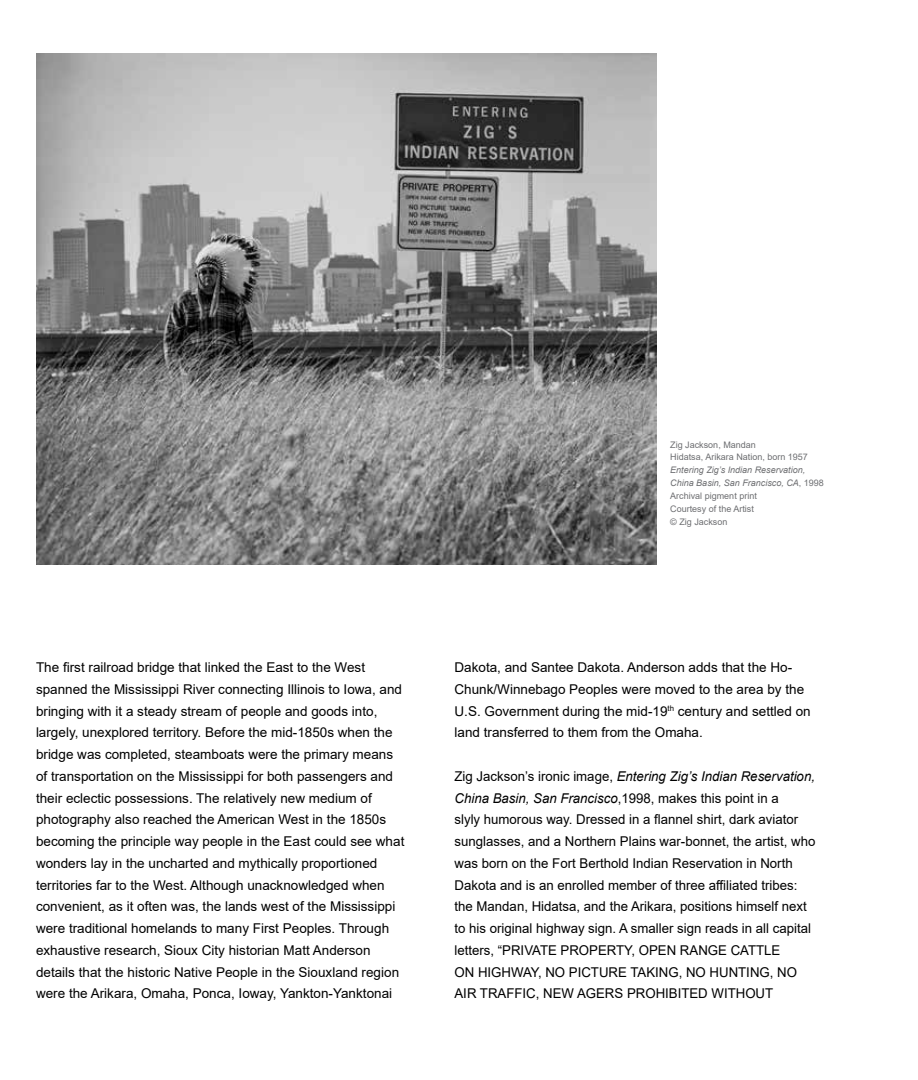
<style>
.page{position:relative;width:918px;height:1080px;background:#fff}
.page>*{position:absolute;margin:0;border:0;box-sizing:border-box;transform-origin:0 0}
.t1{font:13.5px/21.8px "Arial";color:#000}
.t2{font:italic 9px/12.9px "Arial";color:#6d6e71}
.t3{font:9px/12.9px "Arial";color:#6d6e71}
.s1{font-style:normal}
.s2{font-style:italic}
</style>
<div class="page">
<img style="left:36px;top:54px;width:620px;height:510px">
<p class="t3" style="left:670px;top:438px;width:139px">Zig Jackson, Mandan<br>Hidatsa, Arikara Nation, born 1957</p>
<p class="t2" style="left:670px;top:464px;width:155px">Entering Zig’s Indian Reservation,<br>China Basin, San Francisco, CA<span class="s1">, 1998<br>Archival pigment print<br>Courtesy of the Artist<br>© Zig Jackson</span></p>
<p class="t1" style="left:36px;top:656px;width:370px">The first railroad bridge that linked the East to the West spanned the Mississippi River connecting Illinois to Iowa, and bringing with it a steady stream of people and goods into, largely, unexplored territory. Before the mid-1850s when the bridge was completed, steamboats were the primary means of transportation on the Mississippi for both passengers and their eclectic possessions. The relatively new medium of photography also reached the American West in the 1850s becoming the principle way people in the East could see what wonders lay in the uncharted and mythically proportioned territories far to the West. Although unacknowledged when convenient, as it often was, the lands west of the Mississippi were traditional homelands to many First Peoples. Through exhaustive research, Sioux City historian Matt Anderson details that the historic Native People in the Siouxland region were the Arikara, Omaha, Ponca, Ioway, Yankton-Yanktonai</p>
<p class="t1" style="left:454px;top:656px;width:358px">Dakota, and Santee Dakota. Anderson adds that the Ho-Chunk/Winnebago Peoples were moved to the area by the U.S. Government during the mid-19<sup>th</sup> century and settled on land transferred to them from the Omaha.</p>
<p class="t1" style="left:454px;top:765px;width:363px">Zig Jackson’s ironic image, <span class="s2">Entering Zig’s Indian Reservation, China Basin, San Francisco</span>,1998, makes this point in a<br>slyly humorous way. Dressed in a flannel shirt, dark aviator sunglasses, and a Northern Plains war-bonnet, the artist, who was born on the Fort Berthold Indian Reservation in North Dakota and is an enrolled member of three affiliated tribes: the Mandan, Hidatsa, and the Arikara, positions himself next to his original highway sign. A smaller sign reads in all capital letters, “PRIVATE PROPERTY, OPEN RANGE CATTLE<br>ON HIGHWAY, NO PICTURE TAKING, NO HUNTING, NO AIR TRAFFIC, NEW AGERS PROHIBITED WITHOUT</p>
</div>
